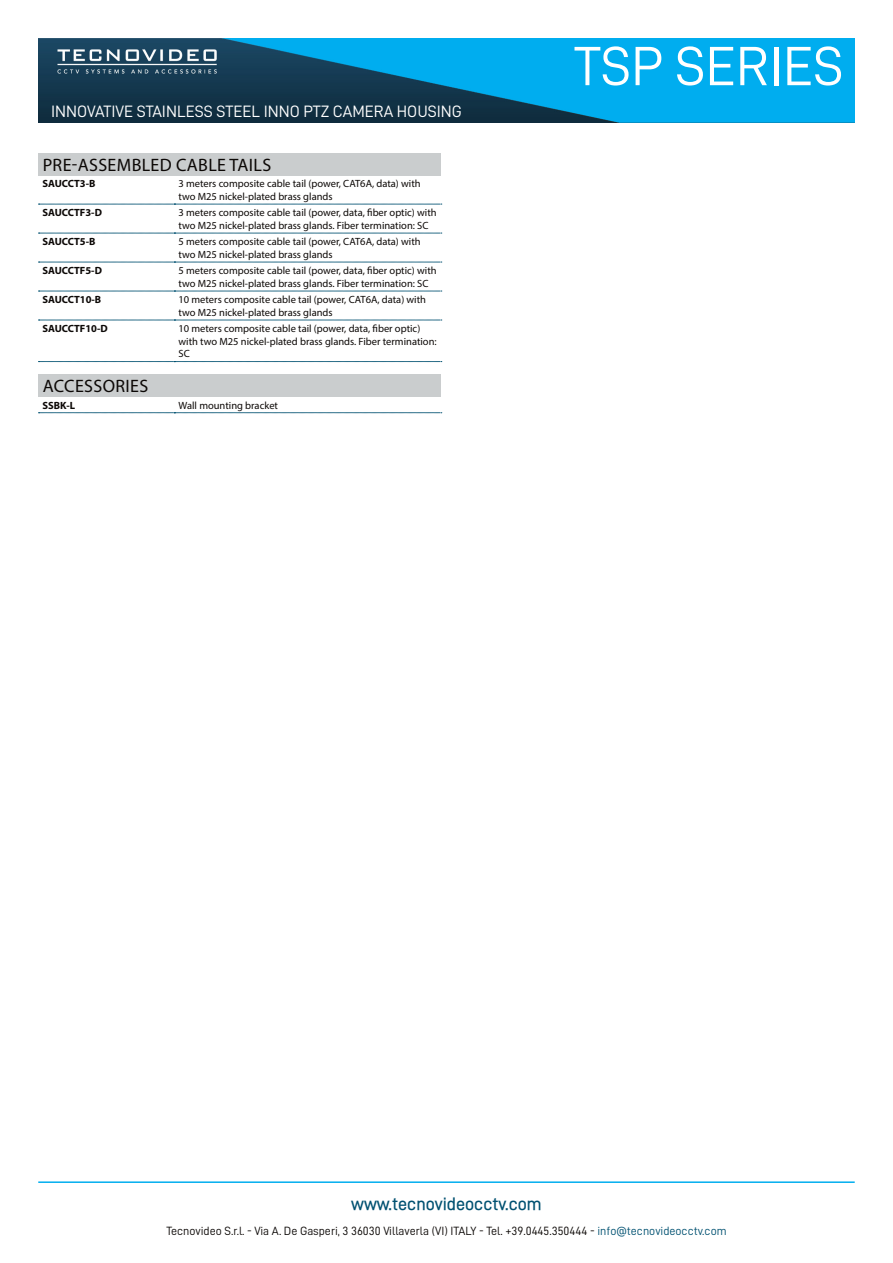
<style>
.page{position:relative;width:893px;height:1263px;background:#fff}
.page>*{position:absolute;margin:0;border:0;box-sizing:border-box;transform-origin:0 0}
.Titolo{font:55.5px "D DIN PRO Regular";color:#fff}
.Titoletti{font:18px "Myriad Pro";letter-spacing:.02em;color:#0c0806}
.t1{font:18px "D DIN PRO Medium";color:#005171}
.Sottotitolo{font:16.5px "D DIN PRO Regular";color:#fff}
.t2{font:12px "D DIN PRO Regular";color:#0c0806}
.Testo{font:10.5px/12.6px "Myriad Pro";color:#0c0806}
.Testo-2{font:700 10.5px "Myriad Pro";color:#0c0806}
.s1{color:#005171}
</style>
<div class="page">
<img style="left:38px;top:38px;width:817px;height:85px">
<hr style="left:38px;top:1181px;width:817px;height:2px;background:#00aeef">
<div style="left:38px;top:153px;width:403px;height:22px;background:#cacdce"></div>
<svg style="left:38px;top:204px;width:404px;height:1px"></svg>
<svg style="left:38px;top:233px;width:404px;height:1px"></svg>
<svg style="left:38px;top:262px;width:404px;height:1px"></svg>
<svg style="left:38px;top:291px;width:404px;height:1px"></svg>
<svg style="left:38px;top:320px;width:404px;height:1px"></svg>
<svg style="left:38px;top:361px;width:404px;height:1px"></svg>
<div style="left:38px;top:374px;width:403px;height:22px;background:#cacdce"></div>
<svg style="left:38px;top:412px;width:404px;height:1px"></svg>
<p class="Sottotitolo" style="left:51px;top:102px;width:412px">INNOVATIVE STAINLESS STEEL INNO PTZ CAMERA HOUSING</p>
<p class="Titoletti" style="left:43px;top:154px;width:230px">PRE-ASSEMBLED CABLE TAILS</p>
<p class="Testo-2" style="left:43px;top:177px;width:54px">SAUCCT3-B</p>
<p class="Testo" style="left:179px;top:177px;width:244px">3 meters composite cable tail (power, CAT6A, data) with two M25 nickel-plated brass glands</p>
<p class="Testo-2" style="left:43px;top:206px;width:61px">SAUCCTF3-D</p>
<p class="Testo" style="left:179px;top:206px;width:260px">3 meters composite cable tail (power, data, fiber optic) with two M25 nickel-plated brass glands. Fiber termination: SC</p>
<p class="Testo-2" style="left:43px;top:235px;width:54px">SAUCCT5-B</p>
<p class="Testo" style="left:179px;top:235px;width:244px">5 meters composite cable tail (power, CAT6A, data) with two M25 nickel-plated brass glands</p>
<p class="Testo-2" style="left:43px;top:264px;width:61px">SAUCCTF5-D</p>
<p class="Testo" style="left:179px;top:264px;width:260px">5 meters composite cable tail (power, data, fiber optic) with two M25 nickel-plated brass glands. Fiber termination: SC</p>
<p class="Testo-2" style="left:43px;top:293px;width:60px">SAUCCT10-B</p>
<p class="Testo" style="left:179px;top:293px;width:249px">10 meters composite cable tail (power, CAT6A, data) with two M25 nickel-plated brass glands</p>
<p class="Testo-2" style="left:43px;top:322px;width:67px">SAUCCTF10-D</p>
<p class="Testo" style="left:179px;top:322px;width:260px">10 meters composite cable tail (power, data, fiber optic) with two M25 nickel-plated brass glands. Fiber termination:<br>SC</p>
<p class="Titoletti" style="left:43px;top:375px;width:107px">ACCESSORIES</p>
<p class="Testo-2" style="left:43px;top:398px;width:34px">SSBK-L</p>
<p class="Testo" style="left:179px;top:398px;width:101px">Wall mounting bracket</p>
<p class="Titolo" style="left:574px;top:36px;width:271px">TSP SERIES</p>
<h2 class="t1" style="left:351px;top:1194px;width:192px">www.tecnovideocctv.com</h2>
<p class="t2" style="left:166px;top:1224px;width:562px">Tecnovideo S.r.l. - Via A. De Gasperi, 3 36030 Villaverla (VI) ITALY - Tel. +39.0445.350444 - <span class="s1">info@tecnovideocctv.com</span></p>
</div>
